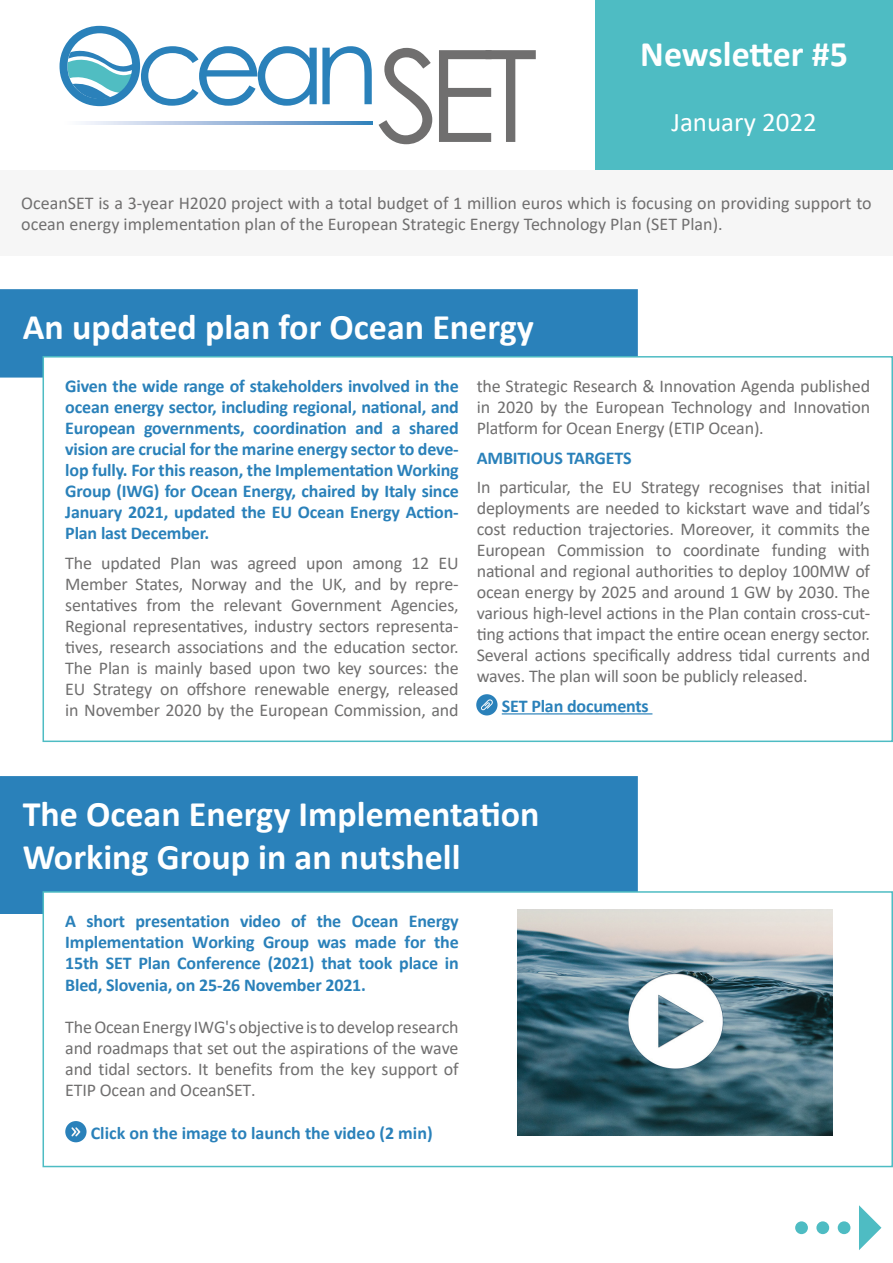
<style>
.page{position:relative;width:893px;height:1263px;background:#fff}
.page>*{position:absolute;margin:0;border:0;box-sizing:border-box;transform-origin:0 0}
.t1{font:700 36px/43.2px "Calibri";color:#fff}
.t2{font:27px "Calibri";color:#fff}
.t3{font:18px/21px "Calibri";letter-spacing:-.01em;color:#706f6f;text-align:justify}
.t4{font:700 18px/21px "Calibri";letter-spacing:-.01em;color:#2a81ba;text-align:justify}
</style>
<div class="page">
<svg style="left:60px;top:26px;width:312px;height:80px"></svg>
<svg style="left:379px;top:48px;width:53px;height:96px"></svg>
<svg style="left:439px;top:50px;width:97px;height:92px"></svg>
<svg style="left:81px;top:122px;width:291px;height:3px"></svg>
<div style="left:595px;top:0;width:298px;height:170px;background:#4ebcc3"></div>
<div style="left:0;top:170px;width:893px;height:85px;background:#f6f6f6"></div>
<div style="left:1px;top:290px;width:636px;height:87px;background:#2a81ba"></div>
<div style="left:0;top:289px;width:638px;height:89px;border:2px solid #2a81ba"></div>
<div style="left:43px;top:357px;width:849px;height:384px;background:#fff"></div>
<hr style="left:502px;top:713px;width:150px;height:1px;background:#2a81ba">
<div style="left:43px;top:356px;width:850px;height:386px;border:2px solid #4ebcc3"></div>
<svg style="left:859px;top:1205px;width:22px;height:45px"></svg>
<div style="left:838px;top:1221px;width:12px;height:13px;background:#4ebcc3;border-radius:50%"></div>
<div style="left:795px;top:1221px;width:13px;height:13px;background:#4ebcc3;border-radius:50%"></div>
<div style="left:816px;top:1221px;width:13px;height:13px;background:#4ebcc3;border-radius:50%"></div>
<div style="left:1px;top:777px;width:636px;height:136px;background:#2a81ba"></div>
<div style="left:0;top:776px;width:638px;height:138px;border:2px solid #2a81ba"></div>
<div style="left:43px;top:892px;width:849px;height:274px;background:#fff"></div>
<div style="left:43px;top:891px;width:850px;height:276px;border:2px solid #4ebcc3"></div>
<div style="left:65px;top:1121px;width:22px;height:21px;background:#2a81ba;border-radius:50%"></div>
<svg style="left:71px;top:1127px;width:9px;height:9px"></svg>
<img style="left:517px;top:910px;width:316px;height:225px">
<div style="left:476px;top:694px;width:21px;height:21px;background:#2a81ba;border-radius:50%"></div>
<svg style="left:481px;top:699px;width:12px;height:11px"></svg>
<h1 class="t1" style="left:640px;top:32px;width:209px">Newsletter #5</h1>
<h2 class="t2" style="left:671px;top:103px;width:147px">January 2022</h2>
<p class="t3" style="left:21px;top:191px;width:852px;line-height:21.6px">OceanSET is a 3-year H2020 project with a total budget of 1 million euros which is focusing on providing support to ocean energy implementation plan of the European Strategic Energy Technology Plan (SET Plan).</p>
<h1 class="t1" style="left:23px;top:305px;width:513px">An updated plan for Ocean Energy</h1>
<p class="t4" style="left:65px;top:376px;width:395px">Given the wide range of stakeholders involved in the ocean energy sector, including regional, national, and European governments, coordination and a shared vision are crucial for the marine energy sector to deve&shy;lop fully. For this reason, the Implementation Working Group (IWG) for Ocean Energy, chaired by Italy since January 2021, updated the EU Ocean Energy Action-Plan last December.</p>
<p class="t3" style="left:65px;top:552px;width:395px">The updated Plan was agreed upon among 12 EU Member States, Norway and the UK, and by repre&shy;sentatives from the relevant Government Agencies, Regional representatives, industry sectors representa&shy;tives, research associations and the education sector.<br>The Plan is mainly based upon two key sources: the EU Strategy on offshore renewable energy, released in November 2020 by the European Commission, and</p>
<p class="t3" style="left:477px;top:375px;width:395px">the Strategic Research &amp; Innovation Agenda published in 2020 by the European Technology and Innovation Platform for Ocean Energy (ETIP Ocean).</p>
<p class="t4" style="left:477px;top:447px;width:156px">AMBITIOUS TARGETS</p>
<p class="t3" style="left:477px;top:476px;width:395px">In particular, the EU Strategy recognises that initial deployments are needed to kickstart wave and tidal’s cost reduction trajectories. Moreover, it commits the European Commission to coordinate funding with national and regional authorities to deploy 100MW of ocean energy by 2025 and around 1 GW by 2030. The various high-level actions in the Plan contain cross-cut&shy;ting actions that impact the entire ocean energy sector.<br>Several actions specifically address tidal currents and waves. The plan will soon be publicly released.</p>
<p class="t4" style="left:502px;top:695px;width:148px">SET Plan documents</p>
<h1 class="t1" style="left:23px;top:792px;width:518px">The Ocean Energy Implementation<br>Working Group in an nutshell</h1>
<p class="t4" style="left:65px;top:911px;width:395px">A short presentation video of the Ocean Energy Implementation Working Group was made for the 15th SET Plan Conference (2021) that took place in Bled, Slovenia, on 25-26 November 2021.</p>
<p class="t3" style="left:65px;top:1016px;width:395px">The Ocean Energy IWG's objective is to develop research and roadmaps that set out the aspirations of the wave and tidal sectors. It benefits from the key support of ETIP Ocean and OceanSET.</p>
<p class="t4" style="left:91px;top:1122px;width:343px">Click on the image to launch the video (2 min)</p>
</div>
